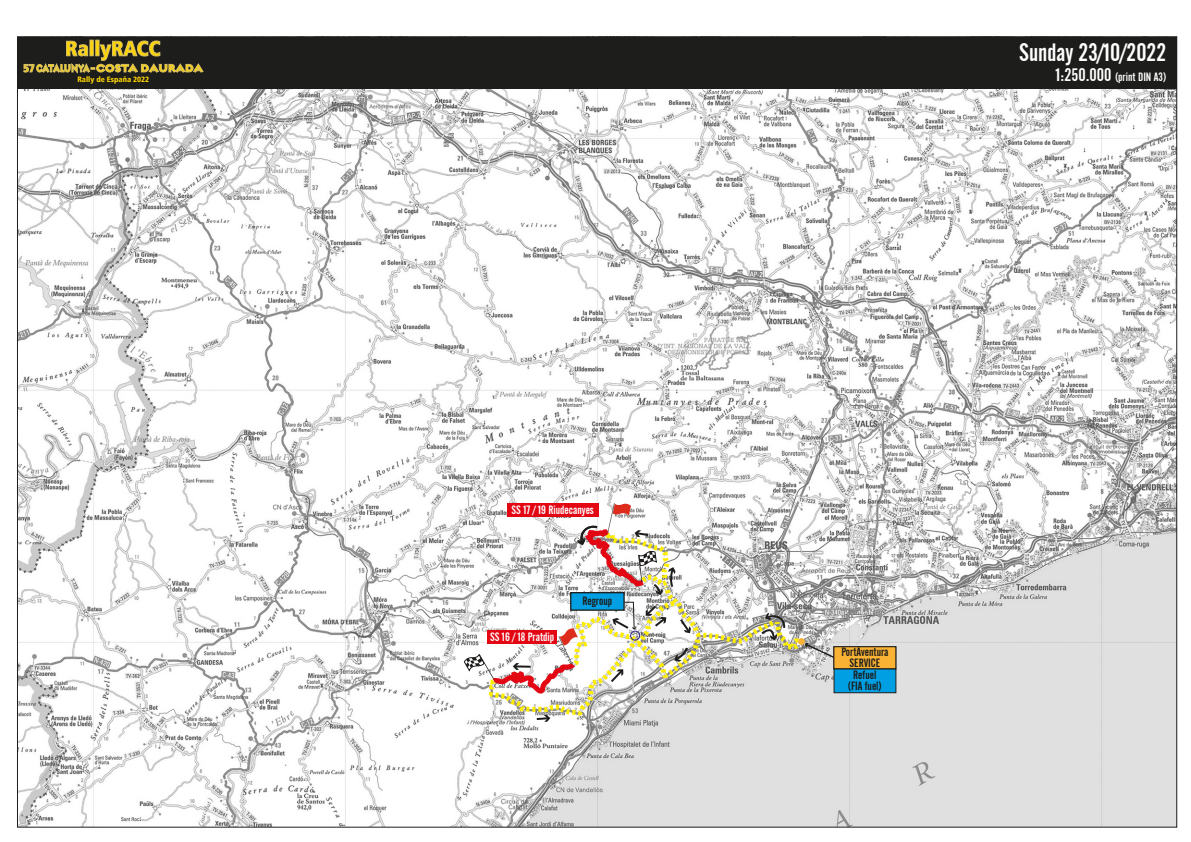
<style>
.page{position:relative;width:1191px;height:842px;background:#fff}
.page>*{position:absolute;margin:0;border:0;box-sizing:border-box;transform-origin:0 0}
.t1{font:25px "Alternate Gothic No 2 BT";color:#fff}
.t2{font:12px "Alternate Gothic No 2 BT";color:#fff}
.t3{font:12px/11px "Alternate Gothic No 2 BT";color:#1d1d1b;text-align:center}
.t4{font:900 condensed 10.7px "Frutiger LT";color:#ffd500}
.t5{font:900 condensed 7.7px "Frutiger LT";color:#ffd500}
.s1{font-size:18px}
</style>
<div class="page">
<img style="left:19px;top:89px;width:1156px;height:737px">
<div style="left:17px;top:37px;width:1159px;height:52px;background:#1d1d1b"></div>
<svg style="left:24px;top:40px;width:179px;height:33px"></svg>
<svg style="left:464px;top:503px;width:371px;height:219px"></svg>
<div style="left:570px;top:592px;width:54px;height:19px;background:#009fe3;border:1px solid #1d1d1b"></div>
<div style="left:833px;top:646px;width:63px;height:23px;background:#f9b234;border:1px solid #1d1d1b"></div>
<div style="left:833px;top:668px;width:63px;height:25px;background:#009fe3;border:1px solid #1d1d1b"></div>
<p class="t4" style="left:23px;top:62px;width:13px">57</p>
<p class="t5" style="left:77px;top:75px;width:73px">Rally de España 2022</p>
<p class="t2" style="left:511px;top:503px;width:84px">SS 17 / 19 Riudecanyes</p>
<p class="t2" style="left:490px;top:630px;width:66px">SS 16 / 18 Pratdip</p>
<p class="t3" style="left:582px;top:596px;width:31px">Regroup</p>
<h1 class="t1" style="left:1019px;top:38px;width:149px">Sunday 23/10/2022</h1>
<p class="t2" style="left:1056px;top:70px;width:112px"><span class="s1">1:250.000</span> (print DIN A3)</p>
<p class="t3" style="left:841px;top:647px;width:49px">PortAventura<br>SERVICE</p>
<p class="t3" style="left:847px;top:669px;width:36px">Refuel (FIA fuel)</p>
</div>
